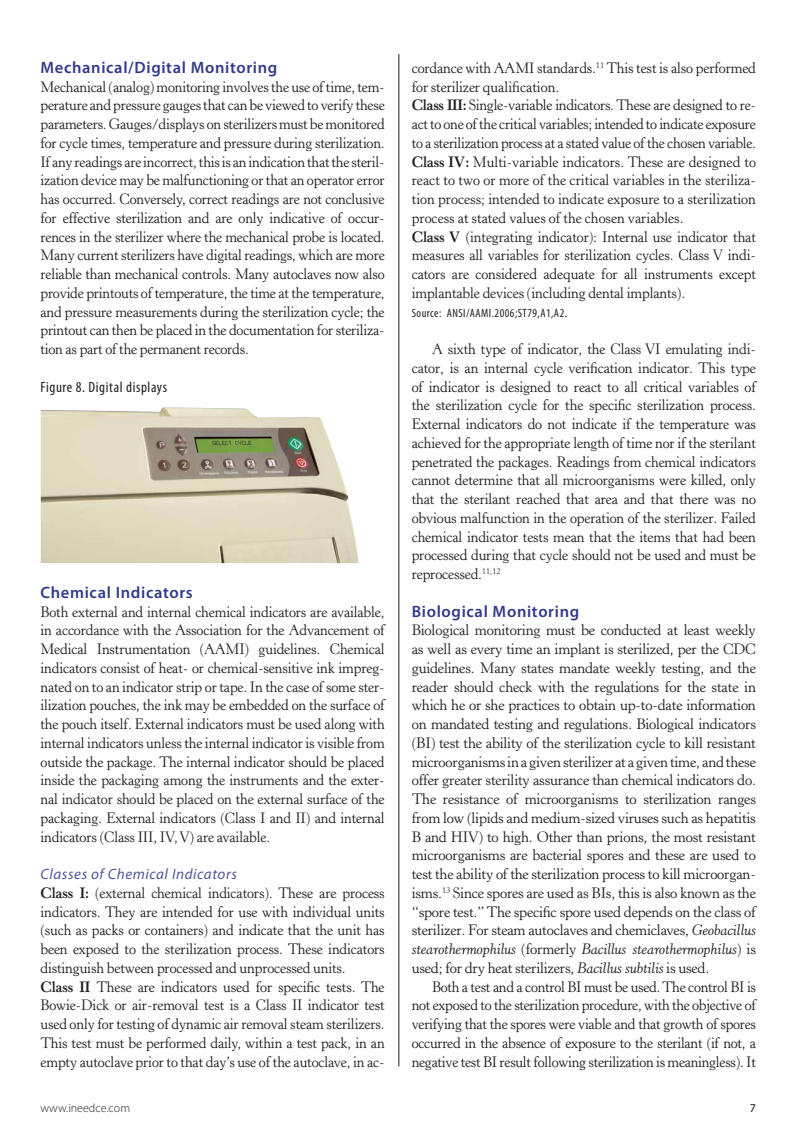
<style>
.page{position:relative;width:810px;height:1134px;background:#fff}
.page>*{position:absolute;margin:0;border:0;box-sizing:border-box;transform-origin:0 0}
.t1{font:600 16.5px "Myriad Pro";letter-spacing:.04em;color:#31398b}
.t2{font:15px/18.8px "Horley Old Style MT Std";letter-spacing:-.01em;color:#231f20;text-align:justify;scale:.95 1}
.t3{font:15px/18.8px "Horley Old Style MT Std";letter-spacing:-.01em;color:#231f20;text-align:justify}
.t4{font:italic 15px "Myriad Pro";letter-spacing:.04em;color:#53559b}
.t5{font:condensed 15px "Myriad Pro";letter-spacing:.04em;color:#231f20}
.t6{font:condensed 12px "Myriad Pro";letter-spacing:.04em;color:#231f20}
.t7{font:300 12px "Myriad Pro";color:#231f20}
.t8{font:12px "Myriad Pro";color:#231f20}
.s1{font-weight:700}
.s2{font-style:italic}
</style>
<div class="page">
<hr style="left:399px;top:54px;width:1px;height:1012px;background:#231f20">
<img style="left:41px;top:408px;width:318px;height:155px">
<p class="t1" style="left:40px;top:57px;width:238px">Mechanical/Digital Monitoring</p>
<p class="t2" style="left:40px;top:77px;width:364px">Mechanical (analog) monitoring involves the use of time, tem&shy;perature and pressure gauges that can be viewed to verify these parameters. Gauges/displays on sterilizers must be monitored for cycle times, temperature and pressure during sterilization.<br>If any readings are incorrect, this is an indication that the steril&shy;ization device may be malfunctioning or that an operator error has occurred. Conversely, correct readings are not conclusive for effective sterilization and are only indicative of occur&shy;rences in the sterilizer where the mechanical probe is located.<br>Many current sterilizers have digital readings, which are more reliable than mechanical controls. Many autoclaves now also provide printouts of temperature, the time at the temperature, and pressure measurements during the sterilization cycle; the printout can then be placed in the documentation for steriliza&shy;tion as part of the permanent records.</p>
<p class="t5" style="left:40px;top:377px;width:128px">Figure 8. Digital displays</p>
<p class="t1" style="left:40px;top:582px;width:154px">Chemical Indicators</p>
<p class="t2" style="left:40px;top:602px;width:364px">Both external and internal chemical indicators are available, in accordance with the Association for the Advancement of Medical Instrumentation (AAMI) guidelines. Chemical indicators consist of heat- or chemical-sensitive ink impreg&shy;nated on to an indicator strip or tape. In the case of some ster&shy;ilization pouches, the ink may be embedded on the surface of the pouch itself. External indicators must be used along with internal indicators unless the internal indicator is visible from outside the package. The internal indicator should be placed inside the packaging among the instruments and the exter&shy;nal indicator should be placed on the external surface of the packaging. External indicators (Class I and II) and internal indicators (Class III, IV, V) are available.</p>
<p class="t4" style="left:40px;top:865px;width:198px">Classes of Chemical Indicators</p>
<p class="t2" style="left:40px;top:884px;width:364px;text-align:left"><span class="s1">Class I:</span> (external chemical indicators). These are process indicators. They are intended for use with individual units (such as packs or containers) and indicate that the unit has been exposed to the sterilization process. These indicators distinguish between processed and unprocessed units.<br><span class="s1">Class II</span> These are indicators used for specific tests. The Bowie-Dick or air-removal test is a Class II indicator test used only for testing of dynamic air removal steam sterilizers.<br>This test must be performed daily, within a test pack, in an empty autoclave prior to that day’s use of the autoclave, in ac-</p>
<p class="t2" style="left:412px;top:59px;width:364px;text-align:left">cordance with AAMI standards.<sup>11</sup> This test is also performed for sterilizer qualification.<br><span class="s1">Class III:</span> Single-variable indicators. These are designed to re&shy;act to one of the critical variables; intended to indicate exposure to a sterilization process at a stated value of the chosen variable.<br><span class="s1">Class IV:</span> Multi-variable indicators. These are designed to react to two or more of the critical variables in the steriliza&shy;tion process; intended to indicate exposure to a sterilization process at stated values of the chosen variables.<br><span class="s1">Class V</span> (integrating indicator): Internal use indicator that measures all variables for sterilization cycles. Class V indi&shy;cators are considered adequate for all instruments except implantable devices (including dental implants).</p>
<p class="t6" style="left:412px;top:305px;width:157px">Source: ANSI/AAMI.2006;ST79,A1,A2.</p>
<p class="t2" style="left:412px;top:340px;width:364px;text-indent:20px">A sixth type of indicator, the Class VI emulating indi&shy;cator, is an internal cycle verification indicator. This type of indicator is designed to react to all critical variables of the sterilization cycle for the specific sterilization process.<br>External indicators do not indicate if the temperature was achieved for the appropriate length of time nor if the sterilant penetrated the packages. Readings from chemical indicators cannot determine that all microorganisms were killed, only that the sterilant reached that area and that there was no obvious malfunction in the operation of the sterilizer. Failed chemical indicator tests mean that the items that had been processed during that cycle should not be used and must be reprocessed.<sup>11,12</sup></p>
<p class="t1" style="left:412px;top:600px;width:169px">Biological Monitoring</p>
<p class="t3" style="left:412px;top:621px;width:346px">Biological monitoring must be conducted at least weekly as well as every time an implant is sterilized, per the CDC guidelines. Many states mandate weekly testing, and the reader should check with the regulations for the state in which he or she practices to obtain up-to-date information on mandated testing and regulations. Biological indicators (BI) test the ability of the sterilization cycle to kill resistant microorganisms in a given sterilizer at a given time, and these offer greater sterility assurance than chemical indicators do.<br>The resistance of microorganisms to sterilization ranges from low (lipids and medium-sized viruses such as hepatitis B and HIV) to high. Other than prions, the most resistant microorganisms are bacterial spores and these are used to test the ability of the sterilization process to kill microorgan&shy;isms.<sup>13</sup> Since spores are used as BIs, this is also known as the “spore test.” The specific spore used depends on the class of sterilizer. For steam autoclaves and chemiclaves, <span class="s2">Geobacillus stearothermophilus</span> (formerly <span class="s2">Bacillus stearothermophilus</span>) is used; for dry heat sterilizers, <span class="s2">Bacillus subtilis</span> is used.</p>
<p class="t2" style="left:412px;top:977px;width:364px;text-indent:20px">Both a test and a control BI must be used. The control BI is not exposed to the sterilization procedure, with the objective of verifying that the spores were viable and that growth of spores occurred in the absence of exposure to the sterilant (if not, a negative test BI result following sterilization is meaningless). It</p>
<p class="t7" style="left:40px;top:1100px;width:91px">www.ineedce.com</p>
<p class="t8" style="left:750px;top:1100px;width:8px">7</p>
</div>
